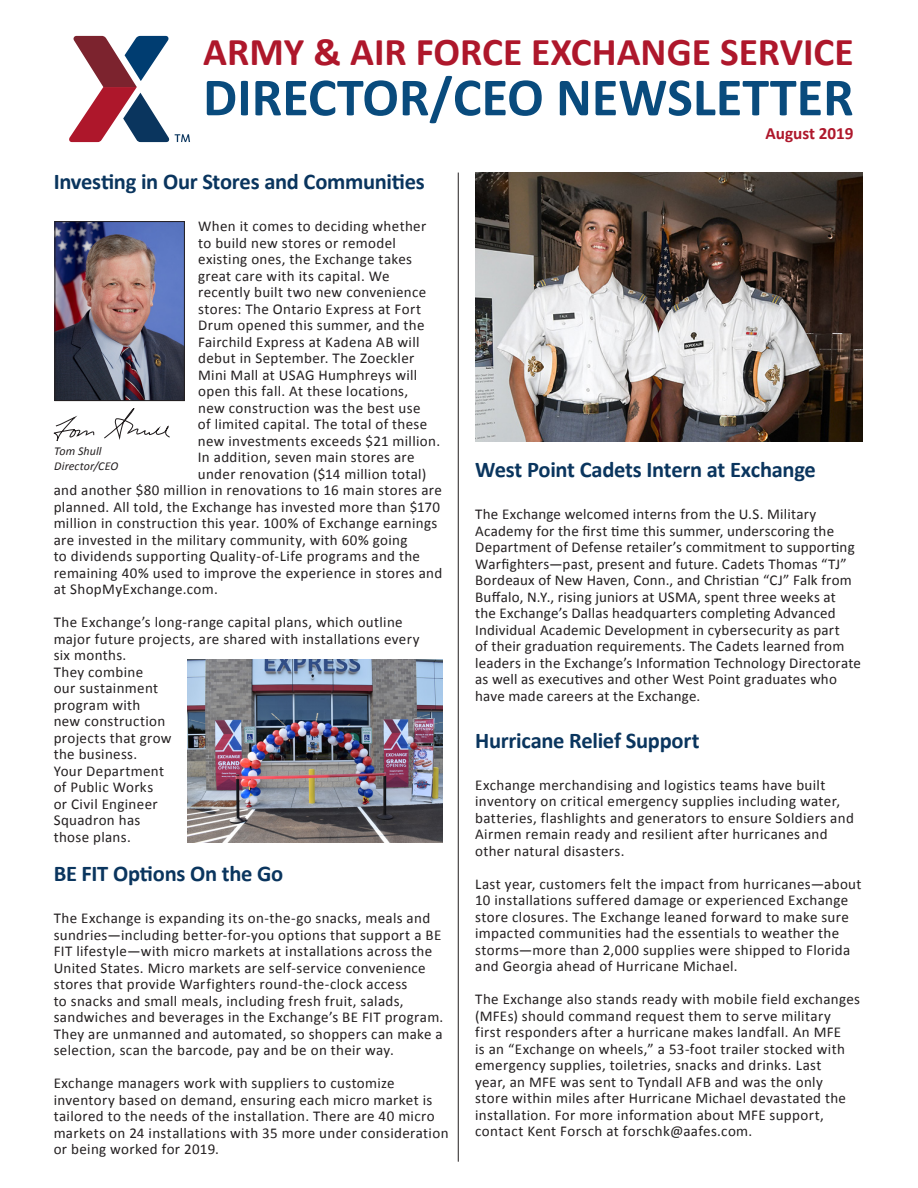
<style>
.page{position:relative;width:918px;height:1188px;background:#fff}
.page>*{position:absolute;margin:0;border:0;box-sizing:border-box;transform-origin:0 0}
.t1{font:700 54.3px "Calibri";color:#094b7d}
.t2{font:700 39.45px "Calibri";color:#ae172b}
.Body_Text{font:700 22.5px "Calibri";letter-spacing:-.015em;color:#0a355e}
.t3{font:700 17.1px "Calibri";color:#ae172b}
.Body_Text-2{font:15px/16.5px "Calibri";letter-spacing:.02em;color:#231f20}
.t4{font:italic 12px "Calibri";letter-spacing:.01em;color:#231f20}
</style>
<div class="page">
<svg style="left:69px;top:36px;width:121px;height:106px"></svg>
<svg style="left:53px;top:408px;width:117px;height:33px"></svg>
<img style="left:57px;top:223px;width:126px;height:176px">
<div style="left:55px;top:221px;width:130px;height:180px;border:1px solid #231f20"></div>
<hr style="left:458px;top:173px;width:1px;height:989px;background:#231f20">
<img style="left:188px;top:660px;width:254px;height:183px">
<img style="left:475px;top:173px;width:387px;height:268px">
<p class="t2" style="left:203px;top:28px;width:652px">ARMY &amp; AIR FORCE EXCHANGE SERVICE</p>
<p class="t1" style="left:203px;top:64px;width:652px">DIRECTOR/CEO NEWSLETTER</p>
<p class="Body_Text" style="left:54px;top:168px;width:373px">Investing in Our Stores and Communities</p>
<p class="Body_Text-2" style="left:198px;top:218px;width:230px">When it comes to deciding whether</p>
<p class="Body_Text-2" style="left:198px;top:235px;width:199px">to build new stores or remodel</p>
<p class="Body_Text-2" style="left:198px;top:251px;width:215px">existing ones, the Exchange takes</p>
<p class="Body_Text-2" style="left:198px;top:268px;width:193px">great care with its capital. We</p>
<p class="Body_Text-2" style="left:198px;top:284px;width:230px">recently built two new convenience</p>
<p class="Body_Text-2" style="left:198px;top:301px;width:225px">stores: The Ontario Express at Fort</p>
<p class="Body_Text-2" style="left:198px;top:317px;width:228px">Drum opened this summer, and the</p>
<p class="Body_Text-2" style="left:198px;top:334px;width:223px">Fairchild Express at Kadena AB will</p>
<p class="Body_Text-2" style="left:198px;top:350px;width:218px">debut in September. The Zoeckler</p>
<p class="Body_Text-2" style="left:198px;top:367px;width:221px">Mini Mall at USAG Humphreys will</p>
<p class="Body_Text-2" style="left:198px;top:383px;width:212px">open this fall. At these locations,</p>
<p class="Body_Text-2" style="left:198px;top:400px;width:224px">new construction was the best use</p>
<p class="Body_Text-2" style="left:198px;top:416px;width:231px">of limited capital. The total of these</p>
<p class="Body_Text-2" style="left:198px;top:433px;width:244px">new investments exceeds $21 million.</p>
<p class="Body_Text-2" style="left:198px;top:449px;width:218px">In addition, seven main stores are</p>
<p class="Body_Text-2" style="left:198px;top:466px;width:230px">under renovation ($14 million total)</p>
<p class="Body_Text-2" style="left:54px;top:482px;width:390px">and another $80 million in renovations to 16 main stores are</p>
<p class="Body_Text-2" style="left:54px;top:499px;width:388px">planned. All told, the Exchange has invested more than $170</p>
<p class="Body_Text-2" style="left:54px;top:515px;width:385px">million in construction this year. 100% of Exchange earnings</p>
<p class="Body_Text-2" style="left:54px;top:532px;width:355px">are invested in the military community, with 60% going</p>
<p class="Body_Text-2" style="left:54px;top:548px;width:368px">to dividends supporting Quality-of-Life programs and the</p>
<p class="Body_Text-2" style="left:54px;top:565px;width:390px">remaining 40% used to improve the experience in stores and</p>
<p class="Body_Text-2" style="left:54px;top:581px;width:166px">at ShopMyExchange.com.</p>
<p class="Body_Text-2" style="left:54px;top:614px;width:367px">The Exchange’s long-range capital plans, which outline major future projects, are shared with installations every six months.<br>They combine<br>our sustainment<br>program with<br>new construction<br>projects that grow<br>the business.<br>Your Department<br>of Public Works<br>or Civil Engineer<br>Squadron has<br>those plans.</p>
<p class="t4" style="left:54px;top:444px;width:49px">Tom Shull</p>
<p class="t4" style="left:54px;top:458px;width:66px">Director/CEO</p>
<p class="Body_Text" style="left:54px;top:860px;width:231px">BE FIT Options On the Go</p>
<p class="Body_Text-2" style="left:54px;top:910px;width:391px">The Exchange is expanding its on-the-go snacks, meals and sundries—including better-for-you options that support a BE FIT lifestyle—with micro markets at installations across the United States. Micro markets are self-service convenience stores that provide Warfighters round-the-clock access<br>to snacks and small meals, including fresh fruit, salads, sandwiches and beverages in the Exchange’s BE FIT program.<br>They are unmanned and automated, so shoppers can make a selection, scan the barcode, pay and be on their way.</p>
<p class="Body_Text-2" style="left:54px;top:1075px;width:396px">Exchange managers work with suppliers to customize inventory based on demand, ensuring each micro market is tailored to the needs of the installation. There are 40 micro markets on 24 installations with 35 more under consideration or being worked for 2019.</p>
<p class="t3" style="left:765px;top:123px;width:90px">August 2019</p>
<p class="Body_Text" style="left:475px;top:456px;width:342px">West Point Cadets Intern at Exchange</p>
<p class="Body_Text-2" style="left:475px;top:506px;width:387px">The Exchange welcomed interns from the U.S. Military Academy for the first time this summer, underscoring the Department of Defense retailer’s commitment to supporting Warfighters—past, present and future. Cadets Thomas “TJ” Bordeaux of New Haven, Conn., and Christian “CJ” Falk from Buffalo, N.Y., rising juniors at USMA, spent three weeks at<br>the Exchange’s Dallas headquarters completing Advanced Individual Academic Development in cybersecurity as part<br>of their graduation requirements. The Cadets learned from leaders in the Exchange’s Information Technology Directorate as well as executives and other West Point graduates who have made careers at the Exchange.</p>
<p class="Body_Text" style="left:475px;top:726px;width:226px">Hurricane Relief Support</p>
<p class="Body_Text-2" style="left:475px;top:776px;width:380px">Exchange merchandising and logistics teams have built inventory on critical emergency supplies including water, batteries, flashlights and generators to ensure Soldiers and Airmen remain ready and resilient after hurricanes and other natural disasters.</p>
<p class="Body_Text-2" style="left:475px;top:875px;width:388px">Last year, customers felt the impact from hurricanes—about 10 installations suffered damage or experienced Exchange store closures. The Exchange leaned forward to make sure impacted communities had the essentials to weather the storms—more than 2,000 supplies were shipped to Florida and Georgia ahead of Hurricane Michael.</p>
<p class="Body_Text-2" style="left:475px;top:991px;width:386px">The Exchange also stands ready with mobile field exchanges (MFEs) should command request them to serve military first responders after a hurricane makes landfall. An MFE<br>is an “Exchange on wheels,” a 53-foot trailer stocked with emergency supplies, toiletries, snacks and drinks. Last<br>year, an MFE was sent to Tyndall AFB and was the only<br>store within miles after Hurricane Michael devastated the installation. For more information about MFE support, contact Kent Forsch at forschk@aafes.com.</p>
</div>
